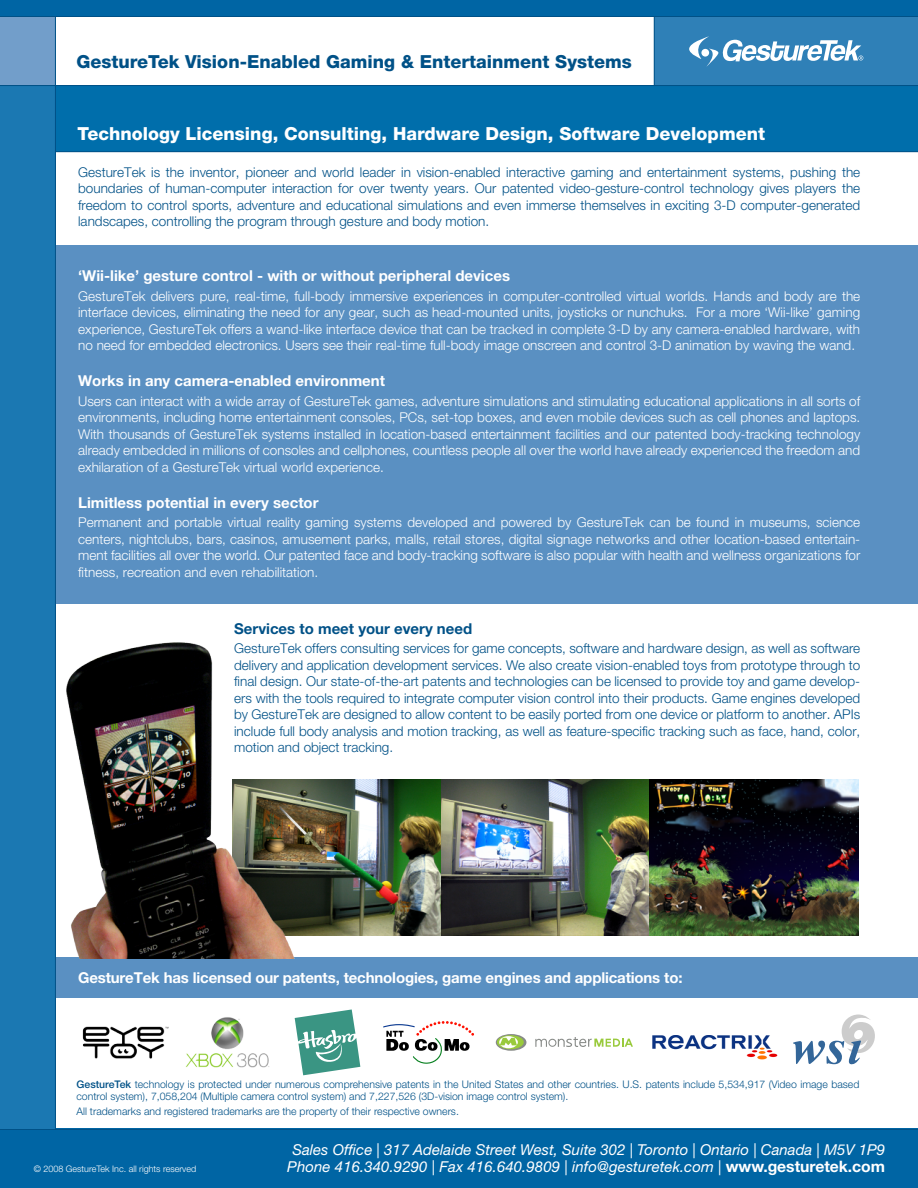
<style>
.page{position:relative;width:918px;height:1188px;background:#fff}
.page>*{position:absolute;margin:0;border:0;box-sizing:border-box;transform-origin:0 0}
.t1{font:800 18px "Helvetica Neue";color:#fff}
.t2{font:800 18px "Helvetica Neue";color:#005187}
.t3{font:700 15px "Helvetica Neue";color:#fff}
.t4{font:italic 15px/17.2px "Helvetica Neue";color:#fff;text-align:center}
.t5{font:700 15px "Helvetica Neue";color:#005187}
.t6{font:300 13.5px/16.5px "Helvetica Neue";color:#fff;text-align:justify}
.t7{font:300 13.5px/16.5px "Helvetica Neue";color:#005187;text-align:justify}
.t8{font:300 10.5px/12px "Helvetica Neue";color:#005187}
.t9{font:300 9px "Helvetica Neue";color:#fff}
.s1{font-weight:500}
.s2{font-weight:700;font-style:normal;font-size:15.75px}
</style>
<div class="page">
<div style="left:0;top:1129px;width:918px;height:59px;background:#0065a4"></div>
<div style="left:654px;top:17px;width:264px;height:69px;background:#2f80b7"></div>
<div style="left:0;top:0;width:918px;height:16px;background:#0065a4"></div>
<div style="left:0;top:17px;width:56px;height:68px;background:#729eca"></div>
<div style="left:0;top:86px;width:56px;height:1043px;background:#1b78b2"></div>
<div style="left:55px;top:86px;width:863px;height:66px;background:#006eab"></div>
<div style="left:56px;top:245px;width:862px;height:358px;background:#5a90c2"></div>
<div style="left:56px;top:958px;width:862px;height:40px;background:#5a90c2"></div>
<hr style="left:0;top:1129px;width:918px;height:1px;background:#005187">
<hr style="left:654px;top:16px;width:1px;height:70px;background:#005187">
<hr style="left:56px;top:151px;width:862px;height:1px;background:#005187">
<hr style="left:55px;top:17px;width:1px;height:1113px;background:#005187">
<hr style="left:0;top:85px;width:918px;height:1px;background:#005187">
<hr style="left:0;top:16px;width:918px;height:1px;background:#005187">
<img style="left:296px;top:780px;width:562px;height:156px">
<img style="left:66px;top:642px;width:230px;height:316px">
<svg style="left:535px;top:1037px;width:98px;height:10px"></svg>
<svg style="left:496px;top:1034px;width:30px;height:17px"></svg>
<svg style="left:497px;top:1035px;width:27px;height:14px"></svg>
<svg style="left:499px;top:1036px;width:19px;height:12px"></svg>
<svg style="left:500px;top:1038px;width:17px;height:7px"></svg>
<svg style="left:295px;top:1009px;width:65px;height:66px"></svg>
<svg style="left:383px;top:1021px;width:91px;height:43px"></svg>
<svg style="left:793px;top:1015px;width:82px;height:50px"></svg>
<img style="left:185px;top:1017px;width:85px;height:51px">
<img style="left:652px;top:1036px;width:125px;height:24px">
<img style="left:82px;top:1026px;width:87px;height:33px">
<svg style="left:689px;top:36px;width:174px;height:31px"></svg>
<h1 class="t2" style="left:76px;top:51px;width:557px">GestureTek Vision-Enabled Gaming &amp; Entertainment Systems</h1>
<h1 class="t1" style="left:78px;top:123px;width:689px">Technology Licensing, Consulting, Hardware Design, Software Development</h1>
<p class="t7" style="left:78px;top:164px;width:784px">GestureTek is the inventor, pioneer and world leader in vision-enabled interactive gaming and entertainment systems, pushing the boundaries of human-computer interaction for over twenty years. Our patented video-gesture-control technology gives players the freedom to control sports, adventure and educational simulations and even immerse themselves in exciting 3-D computer-generated landscapes, controlling the program through gesture and body motion.</p>
<p class="t3" style="left:78px;top:266px;width:433px">‘Wii-like’ gesture control - with or without peripheral devices</p>
<p class="t6" style="left:78px;top:287px;width:784px">GestureTek delivers pure, real-time, full-body immersive experiences in computer-controlled virtual worlds. Hands and body are the interface devices, eliminating the need for any gear, such as head-mounted units, joysticks or nunchuks. For a more ‘Wii-like’ gaming experience, GestureTek offers a wand-like interface device that can be tracked in complete 3-D by any camera-enabled hardware, with no need for embedded electronics. Users see their real-time full-body image onscreen and control 3-D animation by waving the wand.</p>
<p class="t3" style="left:78px;top:371px;width:308px">Works in any camera-enabled environment</p>
<p class="t6" style="left:78px;top:392px;width:784px">Users can interact with a wide array of GestureTek games, adventure simulations and stimulating educational applications in all sorts of environments, including home entertainment consoles, PCs, set-top boxes, and even mobile devices such as cell phones and laptops.<br>With thousands of GestureTek systems installed in location-based entertainment facilities and our patented body-tracking technology already embedded in millions of consoles and cellphones, countless people all over the world have already experienced the freedom and exhilaration of a GestureTek virtual world experience.</p>
<p class="t3" style="left:78px;top:493px;width:242px">Limitless potential in every sector</p>
<p class="t6" style="left:78px;top:514px;width:784px">Permanent and portable virtual reality gaming systems developed and powered by GestureTek can be found in museums, science centers, nightclubs, bars, casinos, amusement parks, malls, retail stores, digital signage networks and other location-based entertain&shy;ment facilities all over the world. Our patented face and body-tracking software is also popular with health and wellness organizations for fitness, recreation and even rehabilitation.</p>
<p class="t5" style="left:234px;top:619px;width:240px">Services to meet your every need</p>
<p class="t7" style="left:234px;top:640px;width:628px">GestureTek offers consulting services for game concepts, software and hardware design, as well as software delivery and application development services. We also create vision-enabled toys from prototype through to final design. Our state-of-the-art patents and technologies can be licensed to provide toy and game develop&shy;ers with the tools required to integrate computer vision control into their products. Game engines developed by GestureTek are designed to allow content to be easily ported from one device or platform to another. APIs include full body analysis and motion tracking, as well as feature-specific tracking such as face, hand, color, motion and object tracking.</p>
<p class="t3" style="left:78px;top:968px;width:606px">GestureTek has licensed our patents, technologies, game engines and applications to:</p>
<p class="t8" style="left:77px;top:1078px;width:784px"><span class="s1">GestureTek</span> technology is protected under numerous comprehensive patents in the United States and other countries. U.S. patents include 5,534,917 (Video image based control system), 7,058,204 (Multiple camera control system) and 7,227,526 (3D-vision image control system).</p>
<p class="t8" style="left:77px;top:1105px;width:384px">All trademarks and registered trademarks are the property of their respective owners.</p>
<p class="t9" style="left:34px;top:1163px;width:164px">© 2008 GestureTek Inc. all rights reserved</p>
<p class="t4" style="left:287px;top:1141px;width:599px">Sales Office | 317 Adelaide Street West, Suite 302 | Toronto | Ontario | Canada | M5V 1P9<br>Phone 416.340.9290 | Fax 416.640.9809 | info@gesturetek.com | <span class="s2">www.gesturetek.com</span></p>
</div>
